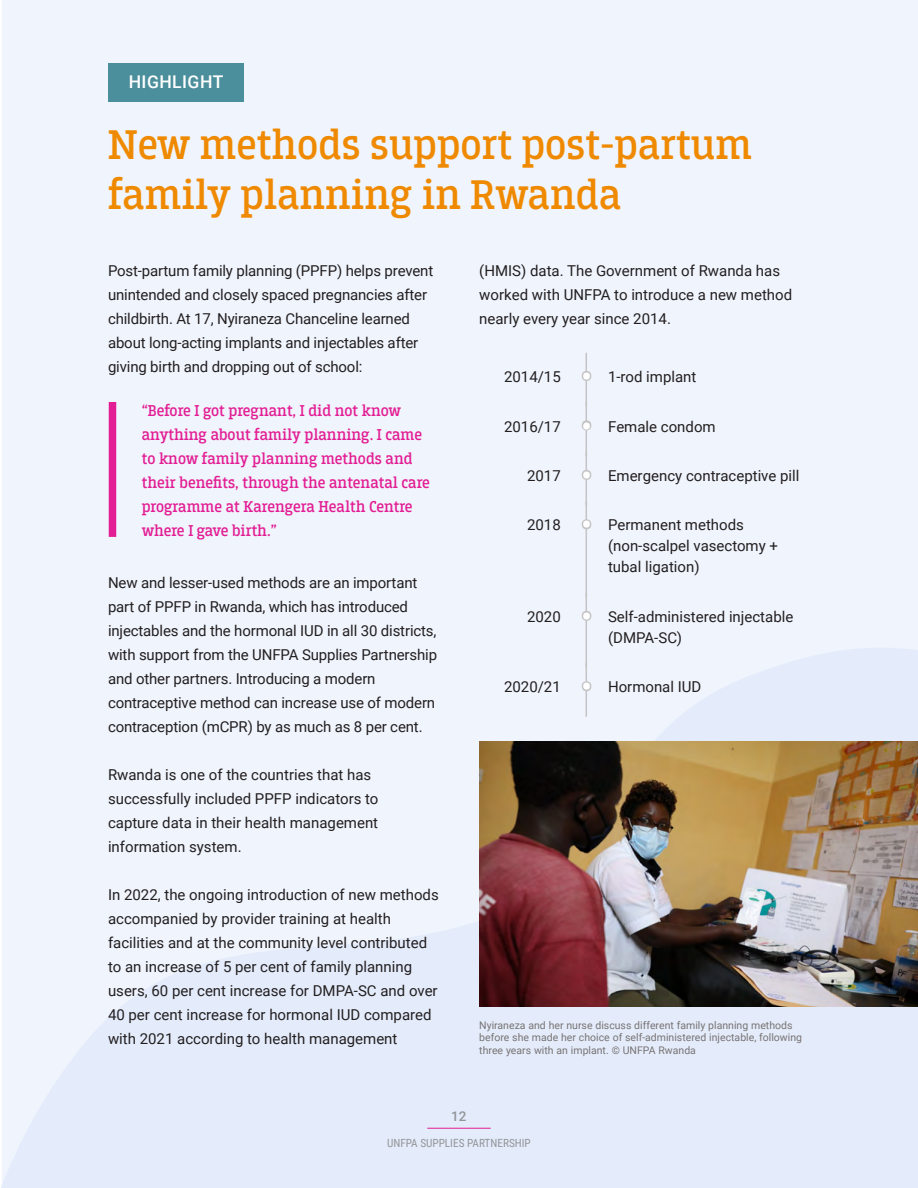
<style>
.page{position:relative;width:918px;height:1188px;background:#fff}
.page>*{position:absolute;margin:0;border:0;box-sizing:border-box;transform-origin:0 0}
.SUBHEAD_1{font:43.5px/49.9px "Breakers Slab";color:#ef8a00}
.t1{font:500 17.55px "Roboto";letter-spacing:.025em;color:#fff}
.Pull_Quote{font:16.5px/24px "Breakers Slab";color:#e31d93}
.t2{font:15px/24px "Roboto";color:#231f20}
.t3{font:500 13.5px "Roboto";color:#939598}
.t4{font:11.25px "Roboto Condensed";color:#939598}
.photo_box_-_caption{font:10.5px/12.6px "Roboto";color:#777373}
.s1{font-size:33px;color:#c5c3c3}
</style>
<div class="page">
<div style="left:2px;top:0;width:916px;height:648px;background:#eff4fd"></div>
<svg style="left:1px;top:648px;width:917px;height:540px;fill:#e4ecfb"></svg>
<div style="left:108px;top:63px;width:136px;height:39px;background:#4b8f9c"></div>
<img style="left:479px;top:741px;width:439px;height:266px">
<div style="left:109px;top:402px;width:7px;height:135px;background:#e31d93"></div>
<hr style="left:586px;top:353px;width:1px;height:53px;background:#c5c3c3">
<hr style="left:586px;top:402px;width:1px;height:54px;background:#c5c3c3">
<hr style="left:586px;top:452px;width:1px;height:53px;background:#c5c3c3">
<hr style="left:586px;top:501px;width:1px;height:96px;background:#c5c3c3">
<hr style="left:586px;top:593px;width:1px;height:74px;background:#c5c3c3">
<hr style="left:586px;top:663px;width:1px;height:54px;background:#c5c3c3">
<hr style="left:427px;top:1128px;width:64px;height:1px;background:#e31d93">
<p class="t1" style="left:129px;top:70px;width:96px">HIGHLIGHT</p>
<p class="SUBHEAD_1" style="left:108px;top:120px;width:646px">New methods support post-partum family planning in Rwanda</p>
<p class="t2" style="left:108px;top:258px;width:327px">Post-partum family planning (PPFP) helps prevent unintended and closely spaced pregnancies after childbirth. At 17, Nyiraneza Chanceline learned about long-acting implants and injectables after giving birth and dropping out of school:</p>
<p class="Pull_Quote" style="left:142px;top:399px;width:290px">“Before I got pregnant, I did not know anything about family planning. I came to know family planning methods and their benefits, through the antenatal care programme at Karengera Health Centre where I gave birth.”</p>
<p class="t2" style="left:108px;top:570px;width:331px">New and lesser-used methods are an important part of PPFP in Rwanda, which has introduced injectables and the hormonal IUD in all 30 districts, with support from the UNFPA Supplies Partnership and other partners. Introducing a modern contraceptive method can increase use of modern contraception (mCPR) by as much as 8 per cent.</p>
<p class="t2" style="left:108px;top:762px;width:272px">Rwanda is one of the countries that has successfully included PPFP indicators to capture data in their health management information system.</p>
<p class="t2" style="left:108px;top:882px;width:332px">In 2022, the ongoing introduction of new methods accompanied by provider training at health facilities and at the community level contributed to an increase of 5 per cent of family planning users, 60 per cent increase for DMPA-SC and over 40 per cent increase for hormonal IUD compared with 2021 according to health management</p>
<p class="t2" style="left:479px;top:258px;width:314px">(HMIS) data. The Government of Rwanda has worked with UNFPA to introduce a new method nearly every year since 2014.</p>
<p class="t2" style="left:504px;top:364px;width:58px">2014/15</p>
<p class="t2" style="left:581px;top:364px;width:117px"><span class="s1">•</span> 1-rod implant</p>
<p class="t2" style="left:504px;top:414px;width:58px">2016/17</p>
<p class="t2" style="left:581px;top:414px;width:136px"><span class="s1">•</span> Female condom</p>
<p class="t2" style="left:527px;top:463px;width:35px">2017</p>
<p class="t2" style="left:581px;top:463px;width:220px"><span class="s1">•</span> Emergency contraceptive pill</p>
<p class="t2" style="left:527px;top:513px;width:35px">2018</p>
<p class="t2" style="left:608px;top:514px;width:172px;line-height:21px;text-indent:-27px"><span class="s1">•</span> Permanent methods (non-scalpel vasectomy + tubal ligation)</p>
<p class="t2" style="left:527px;top:604px;width:35px">2020</p>
<p class="t2" style="left:608px;top:606px;width:187px;line-height:21px;text-indent:-27px"><span class="s1">•</span> Self-administered injectable (DMPA-SC)</p>
<p class="t2" style="left:504px;top:675px;width:58px">2020/21</p>
<p class="t2" style="left:581px;top:675px;width:122px"><span class="s1">•</span> Hormonal IUD</p>
<p class="photo_box_-_caption" style="left:479px;top:1018px;width:324px">Nyiraneza and her nurse discuss different family planning methods before she made her choice of self-administered injectable, following three years with an implant. © UNFPA Rwanda</p>
<p class="t3" style="left:451px;top:1107px;width:17px">12</p>
<p class="t4" style="left:387px;top:1135px;width:145px">UNFPA SUPPLIES PARTNERSHIP</p>
</div>
